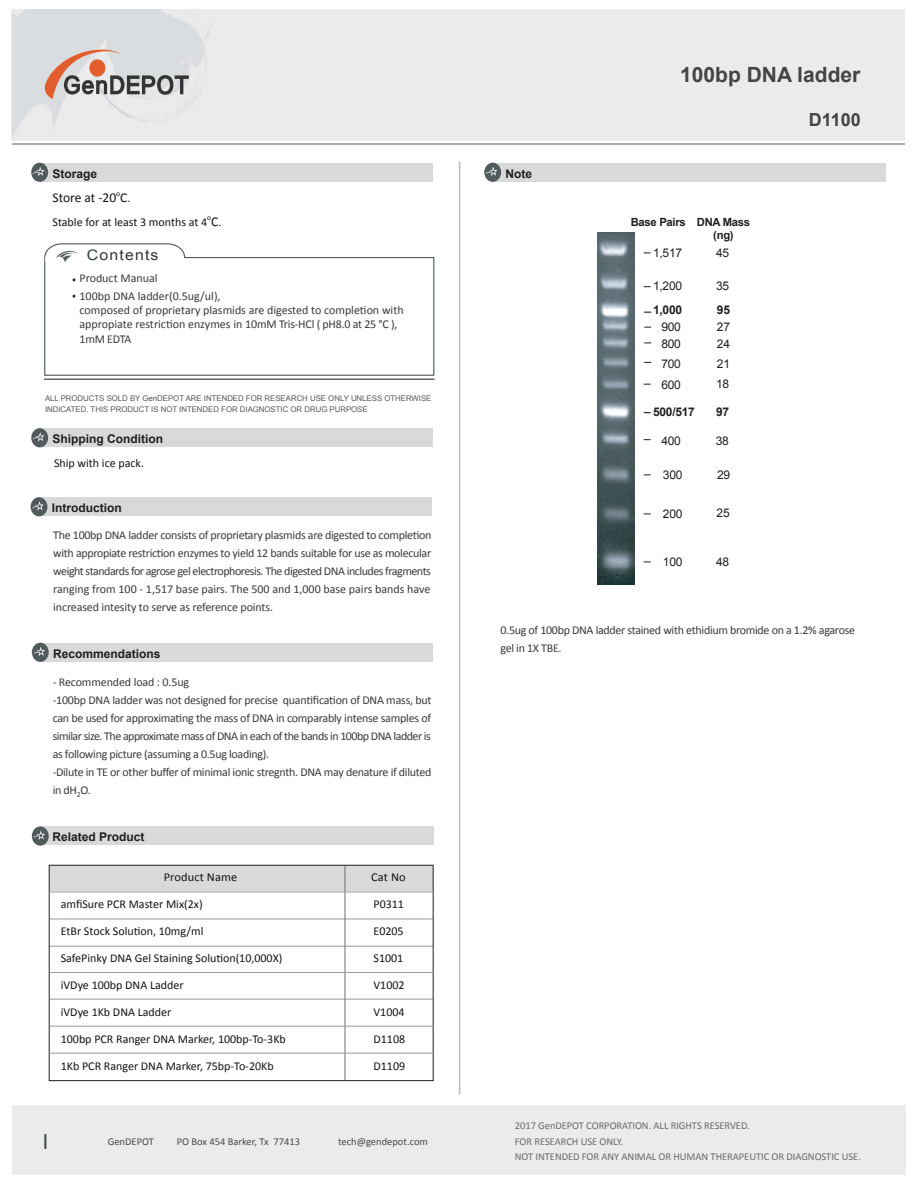
<style>
.page{position:relative;width:918px;height:1188px;background:#fff}
.page>*{position:absolute;margin:0;border:0;box-sizing:border-box;transform-origin:0 0}
.t1{font:24px "Calibri";color:#434a4b}
.t2{font:700 21px "Arial";color:#434444}
.t3{font:700 18px "Arial";color:#434343}
.t4{font:14.55px "Arial";letter-spacing:.075em;color:#31393a;scale:1.09 1}
.t5{font:13.5px "Calibri";letter-spacing:-.005em;color:#151314}
.t6{font:12.15px "Calibri";letter-spacing:.01em;color:#151314}
.t7{font:12px/18px "Calibri";letter-spacing:-.02em;color:#3b3a3b}
.t8{font:12px "Calibri";color:#151314}
.t9{font:12px/14.4px "Calibri";color:#3b3a3b}
.t10{font:700 12px "Arial";color:#1e1f1e}
.t11{font:12px/17.2px "Arial";letter-spacing:-.025em;color:#231f20}
.t12{font:700 12px "Arial";letter-spacing:-.025em;color:#231f20}
.t13{font:700 11.25px/13.5px "Arial";letter-spacing:-.025em;color:#231f20}
.t14{font:10.5px/15px "Calibri";letter-spacing:-.005em;color:#6a6b6e}
.t15{font:10.5px "Calibri";color:#434b4c}
.t16{font:7.8px/12px "Arial";color:#595758}
.t17{font:7.5px "Calibri";color:#151314}
.s1{font-size:12px}
.s2{font-size:13.5px}
</style>
<div class="page">
<div style="left:11px;top:9px;width:894px;height:131px;background:#ebebec"></div>
<svg style="left:45px;top:49px;width:144px;height:50px"></svg>
<hr style="left:13px;top:143px;width:892px;height:2px;background:#adaeae">
<div style="left:39px;top:163px;width:393px;height:19px;background:#d7d9db"></div>
<div style="left:31px;top:163px;width:17px;height:19px;background:#515a5c;border-radius:50%"></div>
<svg style="left:32px;top:167px;width:13px;height:9px"></svg>
<div style="left:13px;top:1105px;width:893px;height:69px;background:#ebebec"></div>
<hr style="left:459px;top:161px;width:1px;height:933px;background:#bbbcbb">
<div style="left:492px;top:163px;width:393px;height:19px;background:#d7d9db"></div>
<div style="left:484px;top:163px;width:17px;height:19px;background:#515a5c;border-radius:50%"></div>
<svg style="left:485px;top:167px;width:13px;height:9px"></svg>
<div style="left:39px;top:428px;width:393px;height:19px;background:#d7d9db"></div>
<div style="left:31px;top:428px;width:17px;height:19px;background:#515a5c;border-radius:50%"></div>
<svg style="left:32px;top:432px;width:13px;height:10px"></svg>
<hr style="left:44px;top:379px;width:391px;height:1px;background:#646467">
<div style="left:44px;top:257px;width:390px;height:119px;background:#fff;border:1px solid #51595b"></div>
<svg style="left:44px;top:243px;width:142px;height:19px"></svg>
<div style="left:39px;top:497px;width:393px;height:19px;background:#d7d9db"></div>
<div style="left:31px;top:497px;width:16px;height:19px;background:#515a5c;border-radius:50%"></div>
<svg style="left:31px;top:501px;width:13px;height:10px"></svg>
<div style="left:40px;top:643px;width:393px;height:19px;background:#d7d9db"></div>
<div style="left:32px;top:643px;width:17px;height:19px;background:#515a5c;border-radius:50%"></div>
<svg style="left:33px;top:647px;width:12px;height:9px"></svg>
<div style="left:49px;top:865px;width:384px;height:26px;background:#d7d9db"></div>
<hr style="left:50px;top:919px;width:383px;height:1px;background:#949ba1">
<hr style="left:49px;top:946px;width:384px;height:1px;background:#949ba1">
<hr style="left:50px;top:999px;width:383px;height:1px;background:#949ba1">
<hr style="left:345px;top:865px;width:1px;height:215px;background:#6c7377">
<div style="left:49px;top:865px;width:385px;height:216px;border:1px solid #231f20"></div>
<hr style="left:50px;top:1026px;width:383px;height:1px;background:#949ba1">
<hr style="left:49px;top:1053px;width:383px;height:1px;background:#949ba1">
<hr style="left:49px;top:892px;width:383px;height:1px;background:#949ba1">
<hr style="left:50px;top:972px;width:384px;height:1px;background:#949ba1">
<div style="left:41px;top:826px;width:393px;height:19px;background:#d7d9db"></div>
<div style="left:32px;top:827px;width:17px;height:19px;background:#515a5c;border-radius:50%"></div>
<svg style="left:32px;top:830px;width:13px;height:10px"></svg>
<img style="left:597px;top:232px;width:37px;height:353px">
<h2 class="t2" style="left:680px;top:60px;width:182px">100bp DNA ladder</h2>
<p class="t10" style="left:52px;top:165px;width:46px">Storage</p>
<p class="t10" style="left:506px;top:165px;width:28px">Note</p>
<p class="t5" style="left:52px;top:189px;width:79px">Store at -20<sup>o</sup>C<span class="s1">.</span></p>
<p class="t8" style="left:53px;top:214px;width:156px">Stable for at least 3 months at 4</p>
<p class="t17" style="left:207px;top:213px;width:16px">o<span class="s2">C</span><span class="s1">.</span></p>
<p class="t4" style="left:87px;top:246px;width:67px">Contents</p>
<p class="t9" style="left:80px;top:270px;width:143px;line-height:17.4px">Product Manual<br>100bp DNA ladder(0.5ug/ul),</p>
<p class="t9" style="left:80px;top:303px;width:326px">composed of proprietary plasmids are digested to completion with appropiate restriction enzymes in 10mM Tris-HCl ( pH8.0 at 25 °C ),<br>1mM EDTA</p>
<p class="t16" style="left:45px;top:392px;width:388px">ALL PRODUCTS SOLD BY GenDEPOT ARE INTENDED FOR RESEARCH USE ONLY UNLESS OTHERWISE<br>INDICATED. THIS PRODUCT IS NOT INTENDED FOR DIAGNOSTIC OR DRUG PURPOSE</p>
<p class="t10" style="left:53px;top:431px;width:112px">Shipping Condition</p>
<p class="t8" style="left:54px;top:455px;width:92px">Ship with ice pack.</p>
<p class="t10" style="left:52px;top:500px;width:71px">Introduction</p>
<p class="t7" style="left:53px;top:526px;width:380px;text-align:justify">The 100bp DNA ladder consists of proprietary plasmids are digested to completion with appropiate restriction enzymes to yield 12 bands suitable for use as molecular weight standards for agrose gel electrophoresis. The digested DNA includes fragments ranging from 100 - 1,517 base pairs. The 500 and 1,000 base pairs bands have increased intesity to serve as reference points.</p>
<p class="t13" style="left:713px;top:216px;width:38px;text-indent:-83px">Base Pairs DNA Mass (ng)</p>
<p class="t11" style="left:716px;top:244px;width:15px">45</p>
<p class="t11" style="left:716px;top:278px;width:15px">35</p>
<p class="t12" style="left:717px;top:302px;width:15px">95</p>
<p class="t11" style="left:717px;top:318px;width:15px">27<br>24</p>
<p class="t11" style="left:716px;top:353px;width:15px;line-height:20.2px">21<br>18</p>
<p class="t12" style="left:716px;top:404px;width:15px">97</p>
<p class="t11" style="left:716px;top:432px;width:15px">38</p>
<p class="t11" style="left:717px;top:467px;width:15px">29</p>
<p class="t11" style="left:717px;top:505px;width:15px">25</p>
<p class="t11" style="left:653px;top:244px;width:30px">1,517</p>
<p class="t11" style="left:653px;top:278px;width:30px">1,200</p>
<p class="t12" style="left:653px;top:302px;width:30px">1,000</p>
<p class="t11" style="left:661px;top:318px;width:21px">900<br>800</p>
<p class="t11" style="left:661px;top:353px;width:21px;line-height:21px">700<br>600</p>
<p class="t12" style="left:653px;top:404px;width:43px">500/517</p>
<p class="t11" style="left:661px;top:432px;width:21px">400</p>
<p class="t11" style="left:663px;top:467px;width:21px">300</p>
<p class="t11" style="left:663px;top:505px;width:21px">200</p>
<p class="t11" style="left:663px;top:554px;width:21px">100</p>
<p class="t11" style="left:716px;top:554px;width:15px">48</p>
<h3 class="t3" style="left:809px;top:108px;width:54px">D1100</h3>
<p class="t10" style="left:53px;top:646px;width:109px">Recommendations</p>
<p class="t7" style="left:53px;top:673px;width:380px">- Recommended load : 0.5ug<br>-100bp DNA ladder was not designed for precise quantification of DNA mass, but can be used for approximating the mass of DNA in comparably intense samples of similar size. The approximate mass of DNA in each of the bands in 100bp DNA ladder is as following picture (assuming a 0.5ug loading).<br>-Dilute in TE or other buffer of minimal ionic stregnth. DNA may denature if diluted in dH<sub>2</sub>O.</p>
<p class="t10" style="left:53px;top:829px;width:94px">Related Product</p>
<p class="t6" style="left:164px;top:870px;width:75px">Product Name</p>
<p class="t6" style="left:371px;top:870px;width:36px">Cat No</p>
<p class="t8" style="left:61px;top:896px;width:144px">amfiSure PCR Master Mix(2x)</p>
<p class="t8" style="left:61px;top:923px;width:144px">EtBr Stock Solution, 10mg/ml</p>
<p class="t8" style="left:61px;top:950px;width:223px">SafePinky DNA Gel Staining Solution(10,000X)</p>
<p class="t8" style="left:61px;top:977px;width:124px">iVDye 100bp DNA Ladder</p>
<p class="t8" style="left:61px;top:1004px;width:112px">iVDye 1Kb DNA Ladder</p>
<p class="t8" style="left:61px;top:1031px;width:227px">100bp PCR Ranger DNA Marker, 100bp-To-3Kb</p>
<p class="t8" style="left:61px;top:1058px;width:214px">1Kb PCR Ranger DNA Marker, 75bp-To-20Kb</p>
<p class="t8" style="left:374px;top:897px;width:32px">P0311</p>
<p class="t8" style="left:374px;top:924px;width:32px">E0205</p>
<p class="t8" style="left:374px;top:951px;width:31px">S1001</p>
<p class="t8" style="left:374px;top:978px;width:33px">V1002</p>
<p class="t8" style="left:374px;top:1005px;width:33px">V1004</p>
<p class="t8" style="left:374px;top:1032px;width:33px">D1108</p>
<p class="t8" style="left:374px;top:1059px;width:33px">D1109</p>
<h1 class="t1" style="left:43px;top:1126px;width:8px">I</h1>
<p class="t15" style="left:108px;top:1135px;width:48px">GenDEPOT</p>
<p class="t15" style="left:177px;top:1135px;width:125px">PO Box 454 Barker, Tx 77413</p>
<p class="t15" style="left:338px;top:1135px;width:91px">tech@gendepot.com</p>
<p class="t7" style="left:501px;top:622px;width:356px">0.5ug of 100bp DNA ladder stained with ethidium bromide on a 1.2% agarose gel in 1X TBE.</p>
<p class="t14" style="left:515px;top:1119px;width:348px">2017 GenDEPOT CORPORATION. ALL RIGHTS RESERVED.<br>FOR RESEARCH USE ONLY.<br>NOT INTENDED FOR ANY ANIMAL OR HUMAN THERAPEUTIC OR DIAGNOSTIC USE.</p>
</div>
